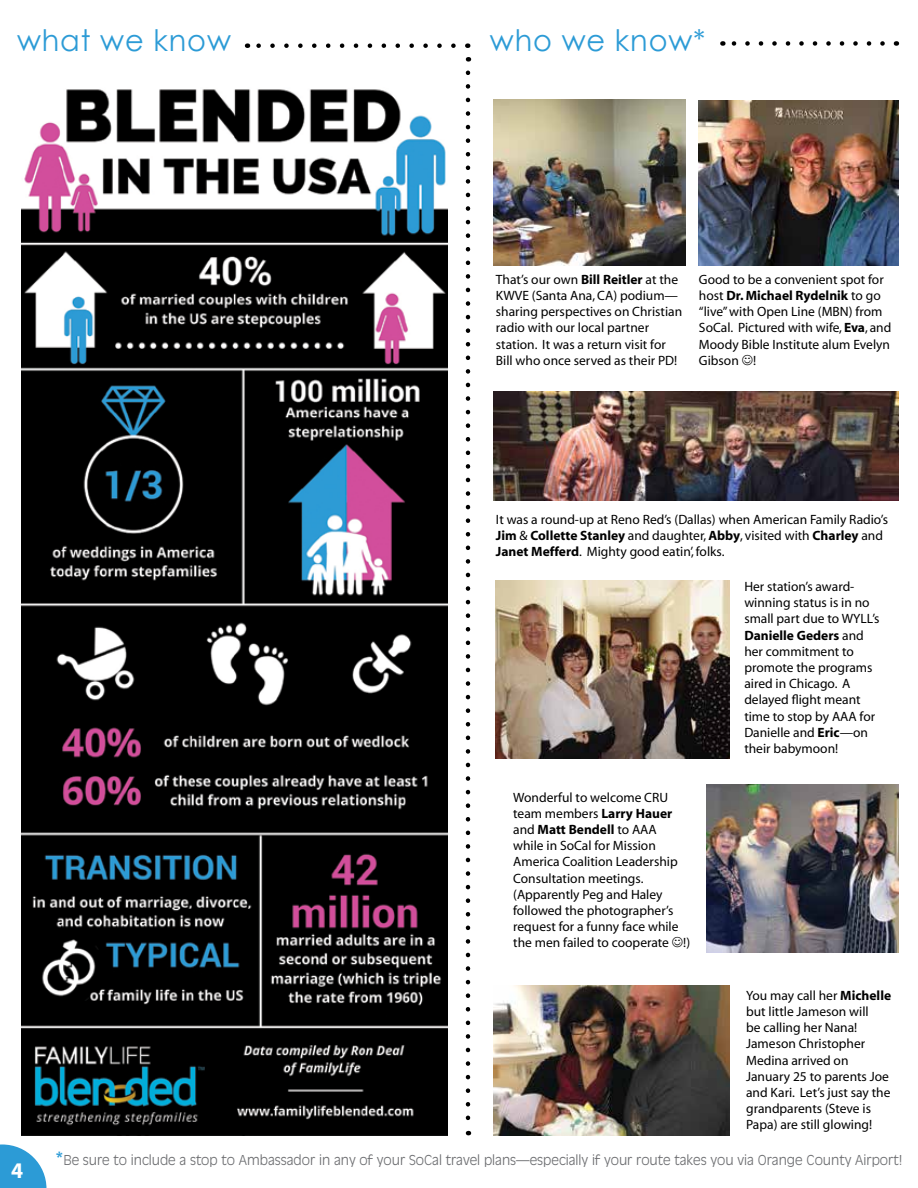
<style>
.page{position:relative;width:918px;height:1188px;background:#fff}
.page>*{position:absolute;margin:0;border:0;box-sizing:border-box;transform-origin:0 0}
.t1{font:29.7px "Century Gothic";letter-spacing:.03em;color:#2c9bd6}
.t2{font:700 22.35px "Myriad";color:#fff}
.t3{font:13.5px/16.2px "Myriad";color:#000}
.t4{font:300 13.5px "Antique Olive";color:#6d6e71}
.s1{font-weight:700}
.s2{font-weight:400;font-size:18px;color:#2c9bd6}
</style>
<div class="page">
<img style="left:22px;top:89px;width:426px;height:1046px">
<svg style="left:0;top:1144px;width:46px;height:44px"></svg>
<img style="left:494px;top:100px;width:191px;height:165px">
<img style="left:707px;top:785px;width:191px;height:168px">
<img style="left:699px;top:101px;width:199px;height:164px">
<img style="left:496px;top:581px;width:233px;height:178px">
<img style="left:494px;top:391px;width:404px;height:110px">
<img style="left:494px;top:985px;width:235px;height:150px">
<svg style="left:466px;top:73px;width:4px;height:1062px"></svg>
<svg style="left:256px;top:43px;width:198px;height:5px"></svg>
<svg style="left:731px;top:41px;width:152px;height:5px"></svg>
<h1 class="t1" style="left:17px;top:22px;width:215px">what we know</h1>
<h1 class="t1" style="left:490px;top:22px;width:217px">who we know*</h1>
<p class="t3" style="left:496px;top:272px;width:188px">That’s our own <span class="s1">Bill Reitler</span> at the<br>KWVE (Santa Ana, CA) podium— sharing perspectives on Christian radio with our local partner station. It was a return visit for<br>Bill who once served as their PD!</p>
<p class="t3" style="left:699px;top:272px;width:194px">Good to be a convenient spot for host <span class="s1">Dr. Michael Rydelnik</span> to go “live” with Open Line (MBN) from<br>SoCal. Pictured with wife, <span class="s1">Eva</span>, and<br>Moody Bible Institute alum Evelyn<br>Gibson !</p>
<p class="t3" style="left:496px;top:512px;width:394px">It was a round-up at Reno Red’s (Dallas) when American Family Radio’s<br><span class="s1">Jim</span> &amp; <span class="s1">Collette Stanley</span> and daughter, <span class="s1">Abby</span>, visited with <span class="s1">Charley</span> and<br><span class="s1">Janet Mefferd</span>. Mighty good eatin’, folks.</p>
<p class="t3" style="left:744px;top:579px;width:137px">Her station’s award&shy;winning status is in no small part due to WYLL’s<br><span class="s1">Danielle Geders</span> and her commitment to promote the programs aired in Chicago. A delayed flight meant time to stop by AAA for<br>Danielle and <span class="s1">Eric</span>—on their babymoon!</p>
<p class="t3" style="left:513px;top:790px;width:179px">Wonderful to welcome CRU team members <span class="s1">Larry Hauer </span>and <span class="s1">Matt Bendell</span> to AAA while in SoCal for Mission<br>America Coalition Leadership<br>Consultation meetings. (Apparently Peg and Haley followed the photographer’s request for a funny face while the men failed to cooperate !)</p>
<h2 class="t2" style="left:11px;top:1159px;width:14px">4</h2>
<p class="t3" style="left:746px;top:988px;width:147px">You may call her <span class="s1">Michelle </span>but little Jameson will<br>be calling her Nana!<br>Jameson Christopher<br>Medina arrived on<br>January 25 to parents Joe and Kari. Let’s just say the grandparents (Steve is<br>Papa) are still glowing!</p>
<p class="t4" style="left:55px;top:1152px;width:848px"><span class="s2">*</span>Be sure to include a stop to Ambassador in any of your SoCal travel plans—especially if your route takes you via Orange County Airport!</p>
</div>
